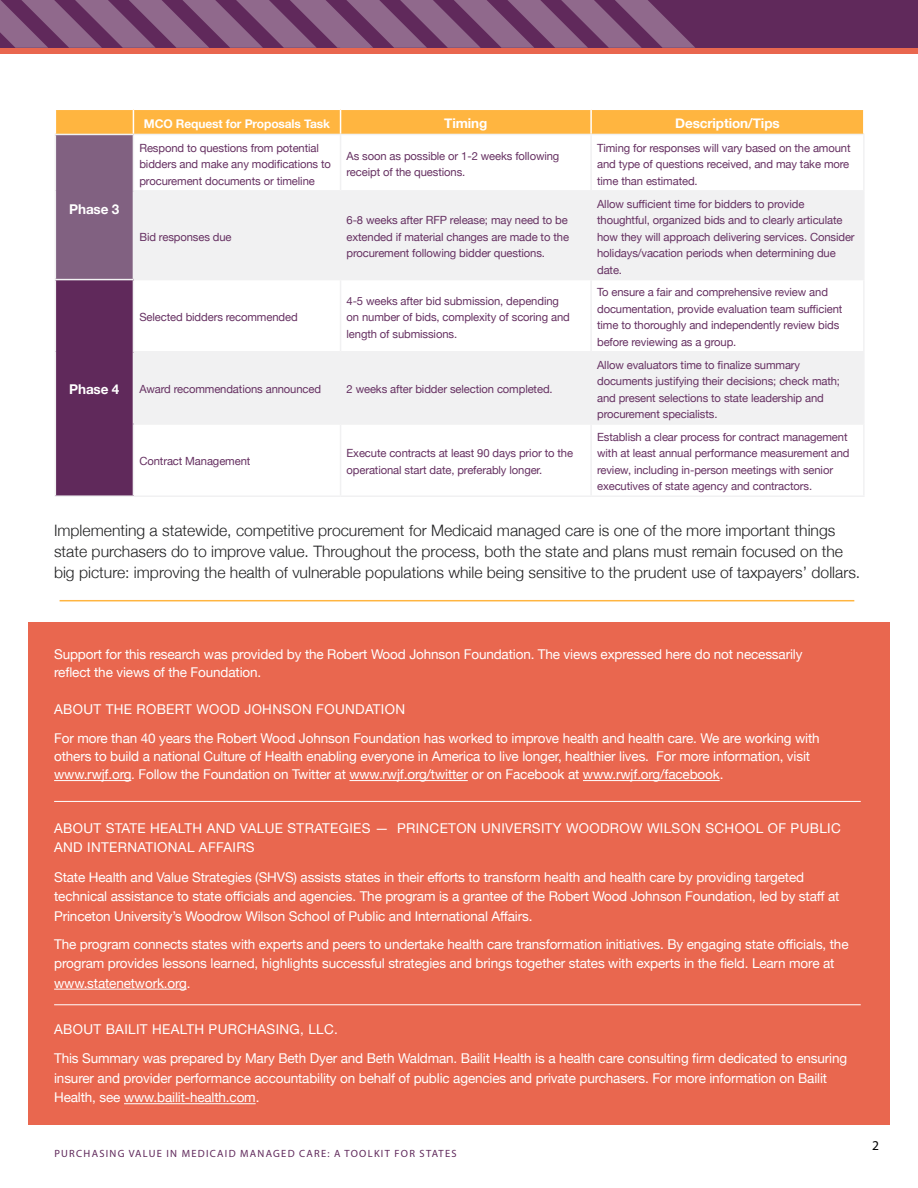
<style>
.page{position:relative;width:918px;height:1188px;background:#fff}
.page>*{position:absolute;margin:0;border:0;box-sizing:border-box;transform-origin:0 0}
.t1{font:300 15.75px/21px "Helvetica Neue";color:#222223}
.t2{font:13.5px/19.5px "Helvetica Neue";letter-spacing:-.01em;color:#fff}
.t3{font:13.5px/19.5px "Helvetica Neue";letter-spacing:.025em;color:#fff}
.t4{font:700 13.5px "Helvetica Neue";letter-spacing:-.01em;color:#fff}
.t5{font:13.5px "Myriad Pro";color:#000}
.t6{font:700 12px "Helvetica Neue";letter-spacing:-.01em;color:#fff}
.t7{font:11.25px/16.5px "Helvetica Neue";letter-spacing:-.01em;color:#663162}
.t8{font:10.5px "Myriad Pro";letter-spacing:.12em;color:#60295b}
</style>
<div class="page">
<div style="left:0;top:0;width:918px;height:49px;background:#60295b"></div>
<div style="left:0;top:48px;width:918px;height:5px;background:#e9674f"></div>
<svg style="left:0;top:0;width:695px;height:48px"></svg>
<div style="left:28px;top:622px;width:862px;height:503px;background:#e9674f"></div>
<hr style="left:54px;top:989px;width:133px;height:1px;background:#fff">
<hr style="left:54px;top:780px;width:77px;height:1px;background:#fff">
<hr style="left:349px;top:780px;width:119px;height:1px;background:#fff">
<hr style="left:583px;top:780px;width:137px;height:1px;background:#fff">
<hr style="left:54px;top:1004px;width:807px;height:1px;background:#fff">
<hr style="left:54px;top:801px;width:807px;height:1px;background:#fff">
<hr style="left:124px;top:1103px;width:132px;height:1px;background:#fff">
<hr style="left:60px;top:600px;width:794px;height:1px;background:#ffb540">
<div style="left:55px;top:134px;width:78px;height:146px;background:#816181"></div>
<svg style="left:134px;top:192px;width:729px;height:231px;fill:#f1f1f2"></svg>
<div style="left:55px;top:280px;width:78px;height:216px;background:#60295b"></div>
<svg style="left:55px;top:109px;width:808px;height:25px;background:#feb848"></svg>
<hr style="left:591px;top:109px;width:274px;height:1px;background:#fff">
<hr style="left:590px;top:110px;width:2px;height:24px;background:#fff">
<hr style="left:55px;top:134px;width:78px;height:1px;background:#f1f1f2">
<hr style="left:55px;top:135px;width:1px;height:56px;background:#f1f1f2">
<hr style="left:133px;top:134px;width:208px;height:1px;background:#f1f1f2">
<hr style="left:133px;top:135px;width:1px;height:55px;background:#f1f1f2">
<hr style="left:341px;top:134px;width:250px;height:1px;background:#f1f1f2">
<hr style="left:340px;top:135px;width:1px;height:55px;background:#f1f1f2">
<hr style="left:591px;top:134px;width:274px;height:1px;background:#f1f1f2">
<hr style="left:590px;top:135px;width:2px;height:55px;background:#f1f1f2">
<hr style="left:863px;top:135px;width:2px;height:55px;background:#f1f1f2">
<hr style="left:55px;top:191px;width:1px;height:88px;background:#f1f1f2">
<hr style="left:133px;top:190px;width:208px;height:2px;background:#f1f1f2">
<hr style="left:133px;top:192px;width:1px;height:87px;background:#f1f1f2">
<hr style="left:341px;top:190px;width:250px;height:2px;background:#f1f1f2">
<hr style="left:340px;top:192px;width:1px;height:87px;background:#f1f1f2">
<hr style="left:591px;top:190px;width:274px;height:2px;background:#f1f1f2">
<hr style="left:590px;top:192px;width:2px;height:87px;background:#f1f1f2">
<hr style="left:863px;top:192px;width:2px;height:87px;background:#f1f1f2">
<hr style="left:55px;top:279px;width:78px;height:1px;background:#f1f1f2">
<hr style="left:55px;top:280px;width:1px;height:72px;background:#f1f1f2">
<hr style="left:133px;top:279px;width:208px;height:1px;background:#f1f1f2">
<hr style="left:133px;top:280px;width:1px;height:71px;background:#f1f1f2">
<hr style="left:341px;top:279px;width:250px;height:1px;background:#f1f1f2">
<hr style="left:340px;top:280px;width:1px;height:71px;background:#f1f1f2">
<hr style="left:591px;top:279px;width:274px;height:1px;background:#f1f1f2">
<hr style="left:590px;top:280px;width:2px;height:71px;background:#f1f1f2">
<hr style="left:863px;top:280px;width:2px;height:71px;background:#f1f1f2">
<hr style="left:55px;top:352px;width:1px;height:72px;background:#f1f1f2">
<hr style="left:133px;top:351px;width:208px;height:2px;background:#f1f1f2">
<hr style="left:133px;top:353px;width:1px;height:70px;background:#f1f1f2">
<hr style="left:341px;top:351px;width:250px;height:2px;background:#f1f1f2">
<hr style="left:340px;top:353px;width:1px;height:70px;background:#f1f1f2">
<hr style="left:591px;top:351px;width:274px;height:2px;background:#f1f1f2">
<hr style="left:590px;top:353px;width:2px;height:70px;background:#f1f1f2">
<hr style="left:863px;top:353px;width:2px;height:70px;background:#f1f1f2">
<hr style="left:55px;top:424px;width:1px;height:71px;background:#f1f1f2">
<hr style="left:133px;top:423px;width:208px;height:2px;background:#f1f1f2">
<hr style="left:133px;top:425px;width:1px;height:70px;background:#f1f1f2">
<hr style="left:341px;top:423px;width:250px;height:2px;background:#f1f1f2">
<hr style="left:340px;top:425px;width:1px;height:70px;background:#f1f1f2">
<hr style="left:591px;top:423px;width:274px;height:2px;background:#f1f1f2">
<hr style="left:590px;top:425px;width:2px;height:70px;background:#f1f1f2">
<hr style="left:863px;top:425px;width:2px;height:70px;background:#f1f1f2">
<hr style="left:55px;top:495px;width:78px;height:2px;background:#f1f1f2">
<hr style="left:133px;top:495px;width:208px;height:2px;background:#f1f1f2">
<hr style="left:341px;top:495px;width:250px;height:2px;background:#f1f1f2">
<hr style="left:591px;top:495px;width:274px;height:2px;background:#f1f1f2">
<p class="t6" style="left:144px;top:114px;width:188px">MCO Request for Proposals Task</p>
<p class="t4" style="left:444px;top:113px;width:45px">Timing</p>
<p class="t4" style="left:675px;top:113px;width:106px">Description/Tips</p>
<p class="t4" style="left:69px;top:198px;width:52px">Phase 3</p>
<p class="t4" style="left:69px;top:379px;width:52px">Phase 4</p>
<p class="t7" style="left:139px;top:140px;width:193px">Respond to questions from potential bidders and make any modifications to procurement documents or timeline</p>
<p class="t7" style="left:347px;top:148px;width:214px">As soon as possible or 1-2 weeks following receipt of the questions.</p>
<p class="t7" style="left:597px;top:140px;width:255px;text-align:justify">Timing for responses will vary based on the amount and type of questions received, and may take more time than estimated.</p>
<p class="t7" style="left:139px;top:229px;width:94px">Bid responses due</p>
<p class="t7" style="left:139px;top:309px;width:160px">Selected bidders recommended</p>
<p class="t7" style="left:347px;top:213px;width:224px;text-align:justify">6-8 weeks after RFP release; may need to be extended if material changes are made to the procurement following bidder questions.</p>
<p class="t7" style="left:597px;top:196px;width:259px">Allow sufficient time for bidders to provide thoughtful, organized bids and to clearly articulate how they will approach delivering services. Consider holidays/vacation periods when determining due date.</p>
<p class="t7" style="left:347px;top:293px;width:225px">4-5 weeks after bid submission, depending on number of bids, complexity of scoring and length of submissions.</p>
<p class="t7" style="left:597px;top:285px;width:247px">To ensure a fair and comprehensive review and documentation, provide evaluation team sufficient time to thoroughly and independently review bids before reviewing as a group.</p>
<p class="t7" style="left:139px;top:382px;width:183px">Award recommendations announced</p>
<p class="t7" style="left:347px;top:382px;width:208px">2 weeks after bidder selection completed.</p>
<p class="t7" style="left:597px;top:357px;width:245px">Allow evaluators time to finalize summary documents justifying their decisions; check math; and present selections to state leadership and procurement specialists.</p>
<p class="t7" style="left:597px;top:429px;width:254px">Establish a clear process for contract management with at least annual performance measurement and review, including in-person meetings with senior executives of state agency and contractors.</p>
<p class="t1" style="left:54px;top:519px;width:808px">Implementing a statewide, competitive procurement for Medicaid managed care is one of the more important things state purchasers do to improve value. Throughout the process, both the state and plans must remain focused on the big picture: improving the health of vulnerable populations while being sensitive to the prudent use of taxpayers’ dollars.</p>
<p class="t7" style="left:139px;top:454px;width:112px">Contract Management</p>
<p class="t7" style="left:347px;top:446px;width:228px">Execute contracts at least 90 days prior to the operational start date, preferably longer.</p>
<p class="t2" style="left:54px;top:646px;width:750px;line-height:18px">Support for this research was provided by the Robert Wood Johnson Foundation. The views expressed here do not necessarily reflect the views of the Foundation.</p>
<p class="t2" style="left:54px;top:695px;width:767px;line-height:29.2px">ABOUT THE ROBERT WOOD JOHNSON FOUNDATION<br>For more than 40 years the Robert Wood Johnson Foundation has worked to improve health and health care. We are working with</p>
<p class="t2" style="left:54px;top:748px;width:758px;line-height:18px">others to build a national Culture of Health enabling everyone in America to live longer, healthier lives. For more information, visit www.rwjf.org. Follow the Foundation on Twitter at www.rwjf.org/twitter or on Facebook at www.rwjf.org/facebook.</p>
<p class="t3" style="left:54px;top:819px;width:788px">ABOUT STATE HEALTH AND VALUE STRATEGIES — PRINCETON UNIVERSITY WOODROW WILSON SCHOOL OF PUBLIC<br>AND INTERNATIONAL AFFAIRS</p>
<p class="t2" style="left:54px;top:868px;width:787px">State Health and Value Strategies (SHVS) assists states in their efforts to transform health and health care by providing targeted technical assistance to state officials and agencies. The program is a grantee of the Robert Wood Johnson Foundation, led by staff at<br>Princeton University’s Woodrow Wilson School of Public and International Affairs.</p>
<p class="t2" style="left:54px;top:935px;width:796px">The program connects states with experts and peers to undertake health care transformation initiatives. By engaging state officials, the program provides lessons learned, highlights successful strategies and brings together states with experts in the field. Learn more at www.statenetwork.org.</p>
<p class="t2" style="left:54px;top:1016px;width:795px;line-height:29.2px">ABOUT BAILIT HEALTH PURCHASING, LLC.<br>This Summary was prepared by Mary Beth Dyer and Beth Waldman. Bailit Health is a health care consulting firm dedicated to ensuring</p>
<p class="t2" style="left:54px;top:1069px;width:775px">insurer and provider performance accountability on behalf of public agencies and private purchasers. For more information on Bailit<br>Health, see www.bailit-health.com.</p>
<p class="t8" style="left:54px;top:1147px;width:404px">PURCHASING VALUE IN MEDICAID MANAGED CARE: A TOOLKIT FOR STATES</p>
<p class="t5" style="left:872px;top:1137px;width:8px">2</p>
</div>
